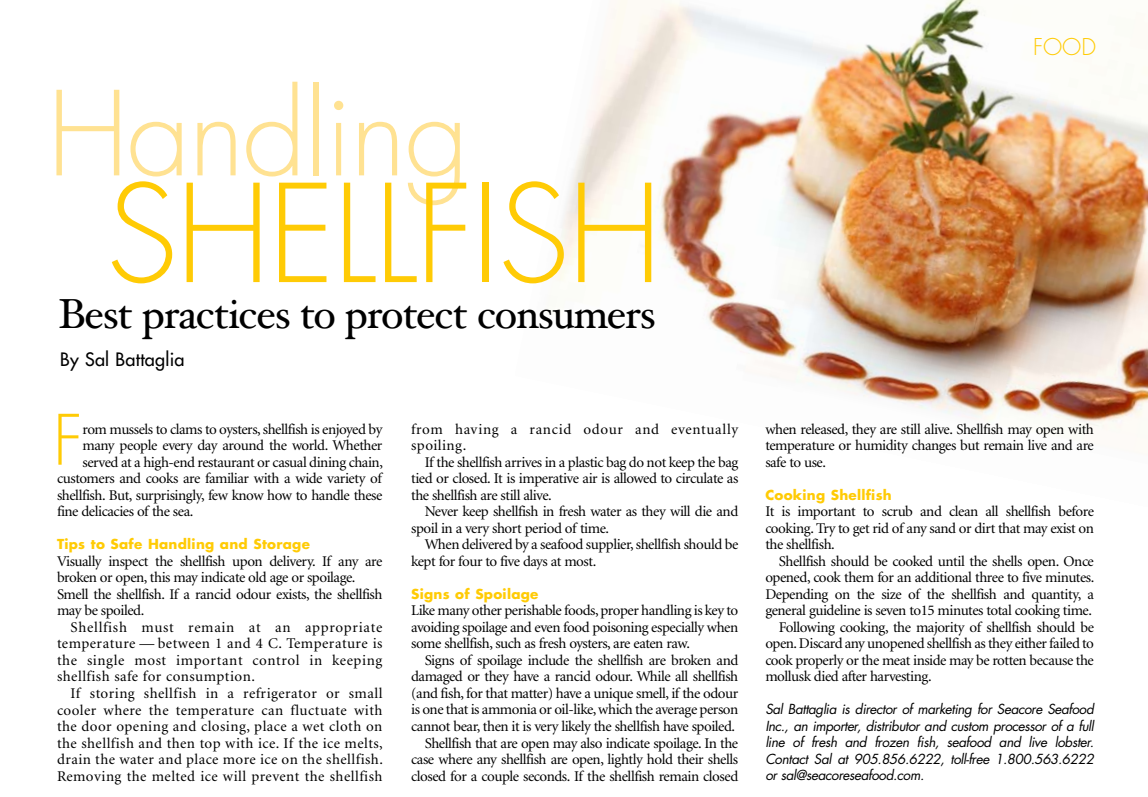
<style>
.page{position:relative;width:1148px;height:797px;background:#fff}
.page>*{position:absolute;margin:0;border:0;box-sizing:border-box;transform-origin:0 0}
.t1{font:300 131.85px "Futura";letter-spacing:-.015em;color:#ffcb05}
.t2{font:300 113.4px "Futura";color:#ffe292}
.t3{font:300 67.5px "Futura";color:#ffcb05}
.t4{font:42px "Hoefler Text";letter-spacing:-.03em;color:#000}
.t5{font:300 22.5px "Futura";color:#ffcb05}
.t6{font:18px "Futura";letter-spacing:.015em;color:#000}
.t7{font:14.85px/16.5px "Minion";letter-spacing:-.03em;color:#000;text-align:justify}
.t8{font:14.85px/16.5px "Minion";letter-spacing:.045em;color:#000}
.t9{font:italic 13.5px/16.5px "Futura";letter-spacing:-.03em;color:#000;text-align:justify}
.t10{font:700 13.35px "Futura";letter-spacing:.02em;color:#ffcb05}
</style>
<div class="page">
<img style="left:556px;top:0;width:592px;height:430px">
<h2 class="t2" style="left:47px;top:61px;width:423px">HANDLING</h2>
<h1 class="t1" style="left:106px;top:149px;width:557px">SHELLFISH</h1>
<h3 class="t4" style="left:58px;top:289px;width:599px">Best practices to protect consumers</h3>
<p class="t6" style="left:60px;top:348px;width:126px">By Sal Battaglia</p>
<h3 class="t3" style="left:53px;top:397px;width:31px">F</h3>
<p class="t7" style="left:82px;top:421px;width:301px">rom mussels to clams to oysters, shellfish is enjoyed by</p>
<p class="t7" style="left:82px;top:438px;width:301px">many people every day around the world. Whether</p>
<p class="t7" style="left:82px;top:454px;width:302px">served at a high-end restaurant or casual dining chain,</p>
<p class="t7" style="left:57px;top:471px;width:326px">customers and cooks are familiar with a wide variety of</p>
<p class="t7" style="left:57px;top:487px;width:327px">shellfish. But, surprisingly, few know how to handle these</p>
<p class="t7" style="left:57px;top:504px;width:138px">fine delicacies of the sea.</p>
<p class="t10" style="left:57px;top:535px;width:254px">Tips to Safe Handling and Storage</p>
<p class="t7" style="left:57px;top:553px;width:327px;text-align:left">Visually inspect the shellfish upon delivery. If any are broken or open, this may indicate old age or spoilage.<br>Smell the shellfish. If a rancid odour exists, the shellfish may be spoiled.</p>
<p class="t7" style="left:57px;top:619px;width:327px;text-indent:14px">Shellfish must remain at an appropriate temperature — between 1 and 4 C. Temperature is the single most important control in keeping shellfish safe for consumption.</p>
<p class="t7" style="left:57px;top:685px;width:327px;text-indent:14px">If storing shellfish in a refrigerator or small cooler where the temperature can fluctuate with the door opening and closing, place a wet cloth on the shellfish and then top with ice. If the ice melts, drain the water and place more ice on the shellfish.<br>Removing the melted ice will prevent the shellfish</p>
<p class="t8" style="left:411px;top:421px;width:328px">from having a rancid odour and eventually spoiling.</p>
<p class="t7" style="left:411px;top:454px;width:329px;text-indent:14px">If the shellfish arrives in a plastic bag do not keep the bag tied or closed. It is imperative air is allowed to circulate as the shellfish are still alive.</p>
<p class="t7" style="left:411px;top:504px;width:328px;text-indent:14px">Never keep shellfish in fresh water as they will die and spoil in a very short period of time.</p>
<p class="t7" style="left:411px;top:537px;width:329px;text-indent:14px">When delivered by a seafood supplier, shellfish should be kept for four to five days at most.</p>
<p class="t10" style="left:411px;top:584px;width:129px">Signs of Spoilage</p>
<p class="t7" style="left:411px;top:603px;width:328px">Like many other perishable foods, proper handling is key to avoiding spoilage and even food poisoning especially when some shellfish, such as fresh oysters, are eaten raw.</p>
<p class="t7" style="left:411px;top:652px;width:329px;text-align:right">Signs of spoilage include the shellfish are broken and damaged or they have a rancid odour. While all shellfish (and fish, for that matter) have a unique smell, if the odour is one that is ammonia or oil-like, which the average person cannot bear, then it is very likely the shellfish have spoiled.<br>Shellfish that are open may also indicate spoilage. In the case where any shellfish are open, lightly hold their shells closed for a couple seconds. If the shellfish remain closed</p>
<h3 class="t5" style="left:1033px;top:32px;width:64px">FOOD</h3>
<p class="t7" style="left:765px;top:421px;width:330px">when released, they are still alive. Shellfish may open with temperature or humidity changes but remain live and are safe to use.</p>
<p class="t10" style="left:765px;top:485px;width:128px">Cooking Shellfish</p>
<p class="t7" style="left:765px;top:504px;width:330px">It is important to scrub and clean all shellfish before cooking. Try to get rid of any sand or dirt that may exist on the shellfish.</p>
<p class="t7" style="left:778px;top:553px;width:316px">Shellfish should be cooked until the shells open. Once</p>
<p class="t7" style="left:765px;top:570px;width:330px">opened, cook them for an additional three to five minutes.</p>
<p class="t7" style="left:765px;top:586px;width:330px">Depending on the size of the shellfish and quantity, a</p>
<p class="t7" style="left:765px;top:603px;width:328px">general guideline is seven to15 minutes total cooking time.</p>
<p class="t7" style="left:778px;top:619px;width:317px">Following cooking, the majority of shellfish should be</p>
<p class="t7" style="left:765px;top:636px;width:330px">open. Discard any unopened shellfish as they either failed to</p>
<p class="t7" style="left:765px;top:652px;width:330px">cook properly or the meat inside may be rotten because the</p>
<p class="t7" style="left:765px;top:669px;width:168px">mollusk died after harvesting.</p>
<p class="t9" style="left:765px;top:701px;width:330px">Sal Battaglia is director of marketing for Seacore Seafood Inc., an importer, distributor and custom processor of a full line of fresh and frozen fish, seafood and live lobster.<br>Contact Sal at 905.856.6222, toll-free 1.800.563.6222 or sal@seacoreseafood.com.</p>
</div>
